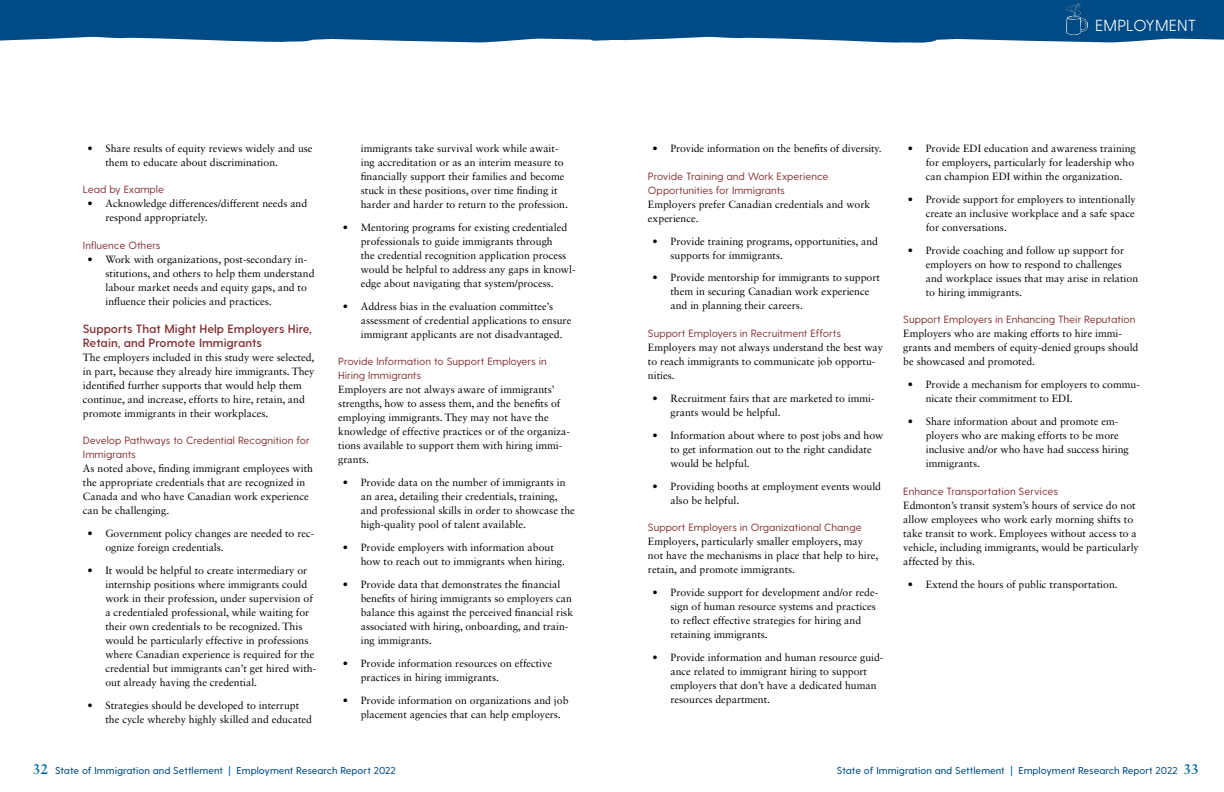
<style>
.page{position:relative;width:1224px;height:792px;background:#fff}
.page>*{position:absolute;margin:0;border:0;box-sizing:border-box;transform-origin:0 0}
.t1{font:300 16px "Greycliff CF";letter-spacing:.01em;color:#fff}
.t2{font:600 12px/14px "Greycliff CF";color:#812b30}
.t3{font:10.5px/14px "Sabon LT Std";color:#000}
.t4{font:10.5px/14px "Greycliff CF";color:#812b30}
.t5{font:500 10px "Greycliff CF";color:#004b85}
.s1{font-family:"Sabon LT Std";font-weight:700;font-size:14px;color:#0069a3}
.s2{color:#0069a3}
</style>
<div class="page">
<svg style="left:0;top:0;width:1224px;height:43px;background:#12588d"></svg>
<img style="left:1065px;top:2px;width:23px;height:34px">
<p class="t3" style="left:105px;top:141px;width:209px;text-indent:-18px">• Share results of equity reviews widely and use them to educate about discrimination.</p>
<p class="t4" style="left:83px;top:183px;width:83px">Lead by Example</p>
<p class="t3" style="left:105px;top:197px;width:203px;text-indent:-18px">• Acknowledge differences/different needs and respond appropriately.</p>
<p class="t4" style="left:83px;top:238px;width:79px">Influence Others</p>
<p class="t3" style="left:105px;top:252px;width:211px;text-indent:-18px">• Work with organizations, post-secondary in&shy;stitutions, and others to help them understand labour market needs and equity gaps, and to influence their policies and practices.</p>
<p class="t2" style="left:83px;top:322px;width:230px">Supports That Might Help Employers Hire,<br>Retain, and Promote Immigrants</p>
<p class="t3" style="left:83px;top:350px;width:233px">The employers included in this study were selected, in part, because they already hire immigrants. They identified further supports that would help them continue, and increase, efforts to hire, retain, and promote immigrants in their workplaces.</p>
<p class="t4" style="left:83px;top:434px;width:228px">Develop Pathways to Credential Recognition for<br>Immigrants</p>
<p class="t3" style="left:83px;top:461px;width:232px">As noted above, finding immigrant employees with the appropriate credentials that are recognized in Canada and who have Canadian work experience can be challenging.</p>
<p class="t3" style="left:105px;top:526px;width:210px;text-indent:-18px">• Government policy changes are needed to rec&shy;ognize foreign credentials.</p>
<p class="t3" style="left:105px;top:563px;width:212px;text-indent:-18px">• It would be helpful to create intermediary or internship positions where immigrants could work in their profession, under supervision of a credentialed professional, while waiting for their own credentials to be recognized. This would be particularly effective in professions where Canadian experience is required for the credential but immigrants can’t get hired with&shy;out already having the credential.</p>
<p class="t3" style="left:105px;top:698px;width:208px;text-indent:-18px">• Strategies should be developed to interrupt the cycle whereby highly skilled and educated</p>
<p class="t3" style="left:361px;top:141px;width:209px">immigrants take survival work while await&shy;ing accreditation or as an interim measure to financially support their families and become stuck in these positions, over time finding it harder and harder to return to the profession.</p>
<p class="t3" style="left:361px;top:220px;width:216px;text-indent:-18px">• Mentoring programs for existing credentialed professionals to guide immigrants through<br>the credential recognition application process would be helpful to address any gaps in knowl&shy;edge about navigating that system/process.</p>
<p class="t3" style="left:361px;top:299px;width:212px;text-indent:-18px">• Address bias in the evaluation committee’s assessment of credential applications to ensure immigrant applicants are not disadvantaged.</p>
<p class="t4" style="left:338px;top:355px;width:210px">Provide Information to Support Employers in<br>Hiring Immigrants</p>
<p class="t3" style="left:338px;top:383px;width:233px">Employers are not always aware of immigrants’ strengths, how to assess them, and the benefits of employing immigrants. They may not have the knowledge of effective practices or of the organiza&shy;tions available to support them with hiring immi&shy;grants.</p>
<p class="t3" style="left:361px;top:476px;width:216px;text-indent:-18px">• Provide data on the number of immigrants in an area, detailing their credentials, training, and professional skills in order to showcase the high-quality pool of talent available.</p>
<p class="t3" style="left:361px;top:541px;width:206px;text-indent:-18px">• Provide employers with information about how to reach out to immigrants when hiring.</p>
<p class="t3" style="left:361px;top:578px;width:214px;text-indent:-18px">• Provide data that demonstrates the financial benefits of hiring immigrants so employers can balance this against the perceived financial risk associated with hiring, onboarding, and train&shy;ing immigrants.</p>
<p class="t3" style="left:361px;top:657px;width:193px;text-indent:-18px">• Provide information resources on effective practices in hiring immigrants.</p>
<p class="t3" style="left:361px;top:694px;width:209px;text-indent:-18px">• Provide information on organizations and job placement agencies that can help employers.</p>
<h1 class="t1" style="left:1095px;top:16px;width:102px">EMPLOYMENT</h1>
<p class="t3" style="left:653px;top:141px;width:231px">• Provide information on the benefits of diversity.</p>
<p class="t4" style="left:648px;top:169px;width:182px">Provide Training and Work Experience<br>Opportunities for Immigrants</p>
<p class="t3" style="left:648px;top:197px;width:224px">Employers prefer Canadian credentials and work experience.</p>
<p class="t3" style="left:670px;top:234px;width:209px;text-indent:-18px">• Provide training programs, opportunities, and supports for immigrants.</p>
<p class="t3" style="left:670px;top:271px;width:211px;text-indent:-18px">• Provide mentorship for immigrants to support them in securing Canadian work experience and in planning their careers.</p>
<p class="t4" style="left:648px;top:327px;width:195px">Support Employers in Recruitment Efforts</p>
<p class="t3" style="left:648px;top:340px;width:237px">Employers may not always understand the best way to reach immigrants to communicate job opportu&shy;nities.</p>
<p class="t3" style="left:670px;top:391px;width:206px;text-indent:-18px">• Recruitment fairs that are marketed to immi&shy;grants would be helpful.</p>
<p class="t3" style="left:670px;top:428px;width:214px;text-indent:-18px">• Information about where to post jobs and how to get information out to the right candidate would be helpful.</p>
<p class="t3" style="left:670px;top:479px;width:212px;text-indent:-18px">• Providing booths at employment events would also be helpful.</p>
<p class="t4" style="left:648px;top:521px;width:215px">Support Employers in Organizational Change</p>
<p class="t3" style="left:648px;top:535px;width:232px">Employers, particularly smaller employers, may not have the mechanisms in place that help to hire, retain, and promote immigrants.</p>
<p class="t3" style="left:670px;top:586px;width:209px;text-indent:-18px">• Provide support for development and/or rede&shy;sign of human resource systems and practices to reflect effective strategies for hiring and retaining immigrants.</p>
<p class="t3" style="left:670px;top:651px;width:214px;text-indent:-18px">• Provide information and human resource guid&shy;ance related to immigrant hiring to support employers that don’t have a dedicated human resources department.</p>
<p class="t3" style="left:926px;top:141px;width:212px;text-indent:-18px">• Provide EDI education and awareness training for employers, particularly for leadership who can champion EDI within the organization.</p>
<p class="t3" style="left:926px;top:192px;width:212px;text-align:justify;text-indent:-18px">• Provide support for employers to intentionally create an inclusive workplace and a safe space for conversations.</p>
<p class="t3" style="left:926px;top:243px;width:214px;text-indent:-18px">• Provide coaching and follow up support for employers on how to respond to challenges and workplace issues that may arise in relation to hiring immigrants.</p>
<p class="t4" style="left:903px;top:313px;width:234px">Support Employers in Enhancing Their Reputation</p>
<p class="t3" style="left:903px;top:327px;width:237px">Employers who are making efforts to hire immi&shy;grants and members of equity-denied groups should be showcased and promoted.</p>
<p class="t3" style="left:926px;top:378px;width:216px;text-indent:-18px">• Provide a mechanism for employers to commu&shy;nicate their commitment to EDI.</p>
<p class="t3" style="left:926px;top:415px;width:205px;text-indent:-18px">• Share information about and promote em&shy;ployers who are making efforts to be more inclusive and/or who have had success hiring immigrants.</p>
<p class="t4" style="left:903px;top:484px;width:156px">Enhance Transportation Services</p>
<p class="t3" style="left:903px;top:498px;width:237px">Edmonton’s transit system’s hours of service do not allow employees who work early morning shifts to take transit to work. Employees without access to a vehicle, including immigrants, would be particularly affected by this.</p>
<p class="t3" style="left:908px;top:577px;width:211px">• Extend the hours of public transportation.</p>
<p class="t5" style="left:33px;top:764px;width:365px"><span class="s1">32</span> State of Immigration and Settlement <span class="s2">|</span> Employment Research Report 2022</p>
<p class="t5" style="left:837px;top:765px;width:363px">State of Immigration and Settlement <span class="s2">|</span> Employment Research Report 2022 <span class="s1">33</span></p>
</div>
